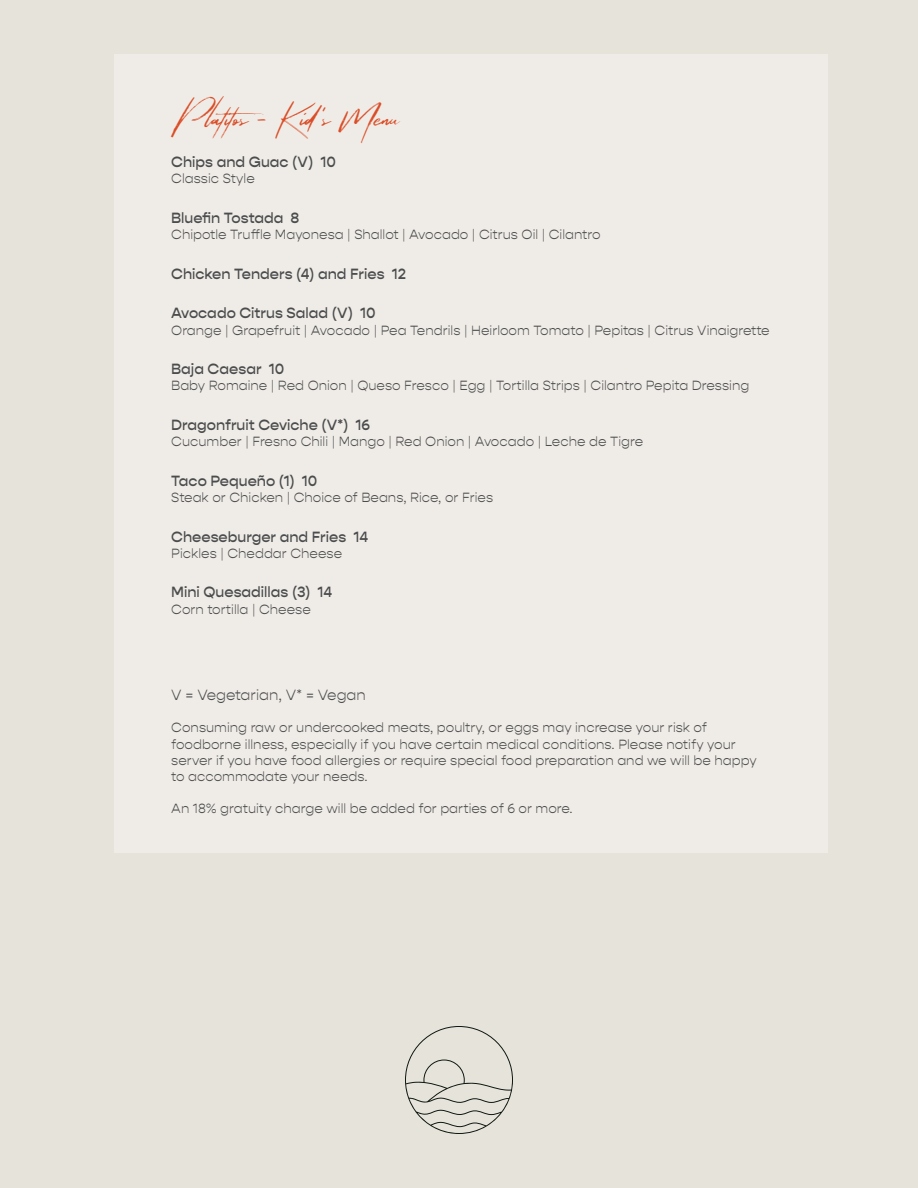
<style>
.page{position:relative;width:918px;height:1188px;background:#e5e3da}
.page>*{position:absolute;margin:0;border:0;box-sizing:border-box;transform-origin:0 0}
.t1{font:27px "Boathouse";color:#da4d27;scale:1.25 1}
.t2{font:500 15px "Gopher";color:#4b4c4d}
.t3{font:300 15px "Gopher";color:#4b4c4d}
.t4{font:300 13.5px/16.2px "Gopher";color:#4b4c4d}
</style>
<div class="page">
<svg style="left:405px;top:1026px;width:108px;height:108px"></svg>
<div style="left:114px;top:54px;width:714px;height:799px;background:#efece7"></div>
<p class="t1" style="left:171px;top:103px;width:183px">Platitos - Kid's Menu</p>
<p class="t2" style="left:171px;top:153px;width:166px">Chips and Guac (V) 10</p>
<p class="t4" style="left:171px;top:171px;width:85px">Classic Style</p>
<p class="t2" style="left:171px;top:209px;width:130px">Bluefin Tostada 8</p>
<p class="t4" style="left:171px;top:227px;width:431px">Chipotle Truffle Mayonesa | Shallot | Avocado | Citrus Oil | Cilantro</p>
<p class="t2" style="left:171px;top:265px;width:236px">Chicken Tenders (4) and Fries 12</p>
<p class="t2" style="left:171px;top:305px;width:206px">Avocado Citrus Salad (V) 10</p>
<p class="t4" style="left:171px;top:322px;width:600px">Orange | Grapefruit | Avocado | Pea Tendrils | Heirloom Tomato | Pepitas | Citrus Vinaigrette</p>
<p class="t2" style="left:171px;top:360px;width:114px">Baja Caesar 10</p>
<p class="t4" style="left:171px;top:378px;width:580px">Baby Romaine | Red Onion | Queso Fresco | Egg | Tortilla Strips | Cilantro Pepita Dressing</p>
<p class="t2" style="left:171px;top:416px;width:200px">Dragonfruit Ceviche (V*) 16</p>
<p class="t4" style="left:171px;top:434px;width:473px">Cucumber | Fresno Chili | Mango | Red Onion | Avocado | Leche de Tigre</p>
<p class="t2" style="left:171px;top:472px;width:148px">Taco Pequeño (1) 10</p>
<p class="t4" style="left:171px;top:490px;width:323px">Steak or Chicken | Choice of Beans, Rice, or Fries</p>
<p class="t2" style="left:171px;top:528px;width:198px">Cheeseburger and Fries 14</p>
<p class="t4" style="left:171px;top:545px;width:172px">Pickles | Cheddar Cheese</p>
<p class="t2" style="left:171px;top:584px;width:163px">Mini Quesadillas (3) 14</p>
<p class="t4" style="left:171px;top:601px;width:141px">Corn tortilla | Cheese</p>
<p class="t3" style="left:171px;top:686px;width:196px">V = Vegetarian, V* = Vegan</p>
<p class="t4" style="left:171px;top:720px;width:587px">Consuming raw or undercooked meats, poultry, or eggs may increase your risk of foodborne illness, especially if you have certain medical conditions. Please notify your server if you have food allergies or require special food preparation and we will be happy to accommodate your needs.</p>
<p class="t4" style="left:171px;top:801px;width:403px">An 18% gratuity charge will be added for parties of 6 or more.</p>
</div>
